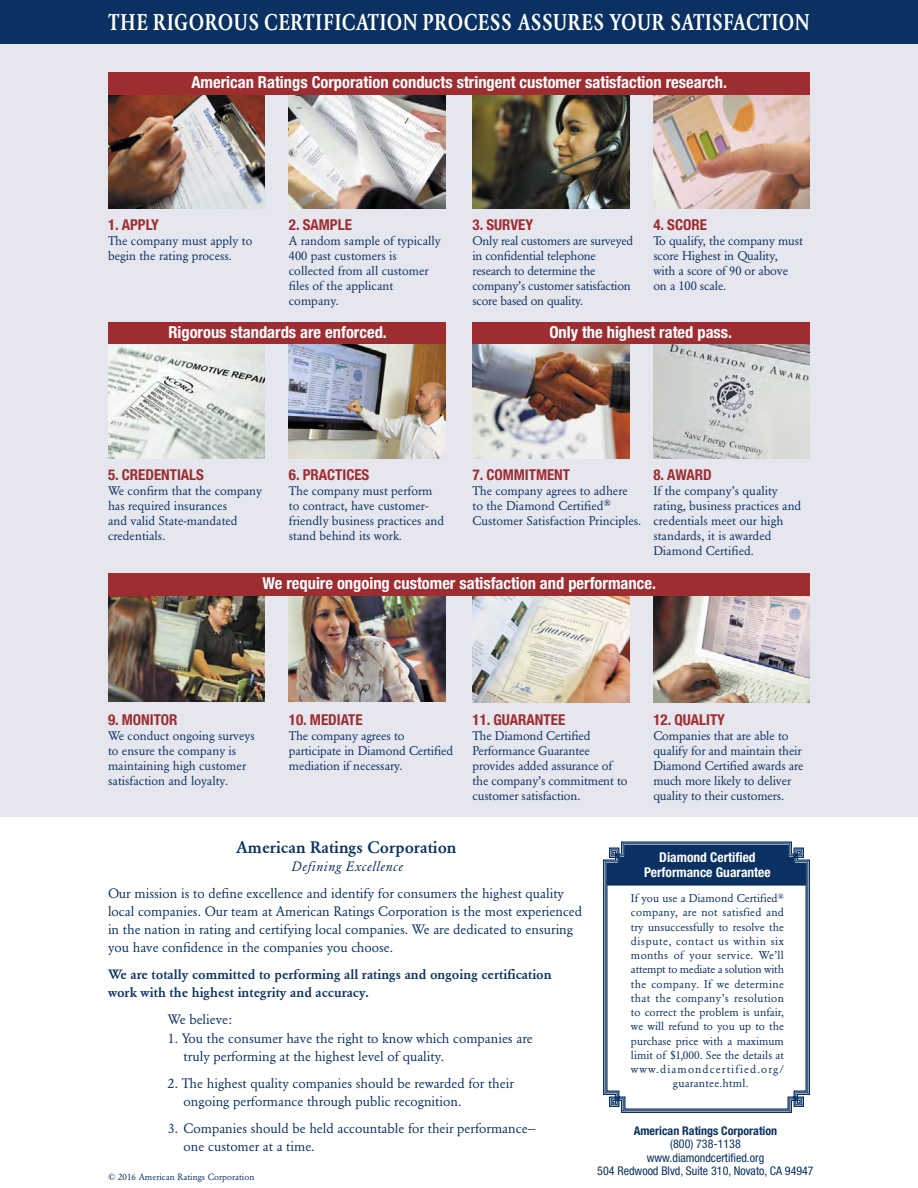
<style>
.page{position:relative;width:918px;height:1188px;background:#fff}
.page>*{position:absolute;margin:0;border:0;box-sizing:border-box;transform-origin:0 0}
.t1{font:500 condensed 22.5px "Garamond BE";letter-spacing:.02em;color:#fff}
.white_subtitles{font:700 condensed 16.5px "Helvetica Neue";color:#fff}
.t2{font:500 16.5px "Garamond BE";color:#0a3161}
.red_subtitles_all_CA{font:700 condensed 15px "Helvetica Neue";color:#9e2d32}
.red_subtitles{font:700 condensed 15px "Helvetica Neue";color:#9e2d32}
.t3{font:13.5px/18px "Garamond BE";color:#0a3161}
.t4{font:500 13.5px/18px "Garamond BE";color:#0a3161}
.t5{font:700 condensed 13.5px/15px "Helvetica Neue";color:#fff;text-align:center}
.t6{font:italic 13.5px "Garamond BE";letter-spacing:.06em;color:#0a3161}
.steps_bodycopy{font:12.3px/15px "Garamond BE";color:#0a3161}
.steps_bodycopy-2{font:12.3px/15px "Garamond BE";letter-spacing:-.02em;color:#0a3161}
.t7{font:condensed 12px "Helvetica Neue";color:#0a3161}
.t8{font:700 condensed 12px "Helvetica Neue";color:#0a3161}
.t9{font:11.25px/14.2px "Garamond BE";color:#0a3161;text-align:center}
.t10{font:9px "Garamond BE";letter-spacing:.005em;color:#0a3161}
</style>
<div class="page">
<svg style="left:603px;top:841px;width:207px;height:272px;background:#647d9b"></svg>
<svg style="left:606px;top:844px;width:201px;height:266px"></svg>
<svg style="left:607px;top:845px;width:199px;height:41px;background:#133967"></svg>
<div style="left:0;top:0;width:918px;height:816px;background:#e6e6ee"></div>
<div style="left:0;top:0;width:918px;height:43px;background:#0a3161"></div>
<img style="left:108px;top:94px;width:157px;height:114px">
<img style="left:289px;top:94px;width:156px;height:115px">
<img style="left:472px;top:94px;width:157px;height:115px">
<img style="left:653px;top:94px;width:157px;height:114px">
<div style="left:108px;top:72px;width:702px;height:22px;background:#9e2d32"></div>
<img style="left:108px;top:344px;width:157px;height:115px">
<img style="left:289px;top:344px;width:157px;height:115px">
<img style="left:472px;top:344px;width:157px;height:114px">
<img style="left:653px;top:344px;width:157px;height:114px">
<div style="left:472px;top:322px;width:338px;height:22px;background:#9e2d32"></div>
<div style="left:108px;top:322px;width:338px;height:22px;background:#9e2d32"></div>
<img style="left:108px;top:595px;width:157px;height:107px">
<img style="left:289px;top:595px;width:157px;height:107px">
<img style="left:472px;top:595px;width:157px;height:107px">
<img style="left:653px;top:595px;width:157px;height:107px">
<div style="left:108px;top:573px;width:702px;height:22px;background:#9e2d32"></div>
<p class="t1" style="left:108px;top:8px;width:703px">THE RIGOROUS CERTIFICATION PROCESS ASSURES YOUR SATISFACTION</p>
<p class="white_subtitles" style="left:191px;top:73px;width:537px">American Ratings Corporation conducts stringent customer satisfaction research.</p>
<p class="red_subtitles" style="left:108px;top:216px;width:53px">1. APPLY</p>
<p class="steps_bodycopy" style="left:108px;top:233px;width:146px">The company must apply to begin the rating process.</p>
<p class="red_subtitles" style="left:289px;top:216px;width:65px">2. SAMPLE</p>
<p class="steps_bodycopy" style="left:289px;top:233px;width:153px">A random sample of typically<br>400 past customers is collected from all customer files of the applicant company.</p>
<p class="red_subtitles_all_CA" style="left:472px;top:216px;width:62px">3. SURVEY</p>
<p class="steps_bodycopy-2" style="left:472px;top:233px;width:162px">Only real customers are surveyed in confidential telephone research to determine the company’s customer satisfaction score based on quality.</p>
<p class="red_subtitles_all_CA" style="left:653px;top:216px;width:55px">4. SCORE</p>
<p class="steps_bodycopy" style="left:653px;top:233px;width:151px">To qualify, the company must score Highest in Quality,<br>with a score of 90 or above on a 100 scale.</p>
<p class="white_subtitles" style="left:168px;top:323px;width:220px">Rigorous standards are enforced.</p>
<p class="white_subtitles" style="left:549px;top:323px;width:184px">Only the highest rated pass.</p>
<p class="red_subtitles_all_CA" style="left:108px;top:466px;width:98px">5. CREDENTIALS</p>
<p class="steps_bodycopy" style="left:108px;top:483px;width:156px">We confirm that the company has required insurances<br>and valid State-mandated credentials.</p>
<p class="red_subtitles_all_CA" style="left:289px;top:466px;width:82px">6. PRACTICES</p>
<p class="steps_bodycopy" style="left:289px;top:483px;width:157px">The company must perform to contract, have customer&shy;friendly business practices and stand behind its work.</p>
<p class="red_subtitles_all_CA" style="left:472px;top:466px;width:99px">7. COMMITMENT</p>
<p class="steps_bodycopy" style="left:472px;top:483px;width:170px">The company agrees to adhere to the Diamond Certified<sup>®<br></sup>Customer Satisfaction Principles.</p>
<p class="red_subtitles_all_CA" style="left:653px;top:466px;width:60px">8. AWARD</p>
<p class="steps_bodycopy" style="left:653px;top:483px;width:149px">If the company’s quality rating, business practices and credentials meet our high standards, it is awarded<br>Diamond Certified.</p>
<p class="white_subtitles" style="left:263px;top:573px;width:395px">We require ongoing customer satisfaction and performance.</p>
<p class="red_subtitles_all_CA" style="left:108px;top:710px;width:71px">9. MONITOR</p>
<p class="steps_bodycopy" style="left:108px;top:728px;width:148px">We conduct ongoing surveys to ensure the company is maintaining high customer satisfaction and loyalty.</p>
<p class="red_subtitles_all_CA" style="left:289px;top:710px;width:75px">10. MEDIATE</p>
<p class="steps_bodycopy" style="left:289px;top:728px;width:166px">The company agrees to participate in Diamond Certified mediation if necessary.</p>
<p class="red_subtitles_all_CA" style="left:472px;top:710px;width:94px">11. GUARANTEE</p>
<p class="steps_bodycopy" style="left:472px;top:728px;width:157px">The Diamond Certified<br>Performance Guarantee provides added assurance of the company’s commitment to customer satisfaction.</p>
<p class="red_subtitles_all_CA" style="left:653px;top:710px;width:73px">12. QUALITY</p>
<p class="steps_bodycopy" style="left:653px;top:728px;width:152px">Companies that are able to qualify for and maintain their<br>Diamond Certified awards are much more likely to deliver quality to their customers.</p>
<p class="t2" style="left:236px;top:837px;width:222px">American Ratings Corporation</p>
<p class="t6" style="left:291px;top:858px;width:113px">Defining Excellence</p>
<p class="t3" style="left:108px;top:884px;width:476px">Our mission is to define excellence and identify for consumers the highest quality local companies. Our team at American Ratings Corporation is the most experienced in the nation in rating and certifying local companies. We are dedicated to ensuring you have confidence in the companies you choose.</p>
<p class="t4" style="left:108px;top:965px;width:445px">We are totally committed to performing all ratings and ongoing certification work with the highest integrity and accuracy.</p>
<p class="t3" style="left:168px;top:1010px;width:66px">We believe:</p>
<p class="t3" style="left:184px;top:1030px;width:351px;text-indent:-16px">1. You the consumer have the right to know which companies are truly performing at the highest level of quality.</p>
<p class="t3" style="left:184px;top:1075px;width:332px;text-indent:-16px">2. The highest quality companies should be rewarded for their ongoing performance through public recognition.</p>
<p class="t3" style="left:184px;top:1120px;width:354px;text-indent:-16px">3. Companies should be held accountable for their performance— one customer at a time.</p>
<p class="t10" style="left:108px;top:1171px;width:148px">© 2016 American Ratings Corporation</p>
<p class="t5" style="left:644px;top:850px;width:128px">Diamond Certified<br>Performance Guarantee</p>
<p class="t9" style="left:631px;top:891px;width:155px">If you use a Diamond Certified<sup>® </sup>company, are not satisfied and try unsuccessfully to resolve the dispute, contact us within six months of your service. We’ll attempt to mediate a solution with the company. If we determine that the company’s resolution to correct the problem is unfair, we will refund to you up to the purchase price with a maximum limit of $1,000. See the details at www.diamondcertified.org/ guarantee.html.</p>
<p class="t8" style="left:634px;top:1123px;width:145px">American Ratings Corporation</p>
<p class="t7" style="left:670px;top:1137px;width:72px">(800) 738-1138</p>
<p class="t7" style="left:647px;top:1150px;width:119px">www.diamondcertified.org</p>
<p class="t7" style="left:597px;top:1164px;width:218px">504 Redwood Blvd, Suite 310, Novato, CA 94947</p>
</div>
